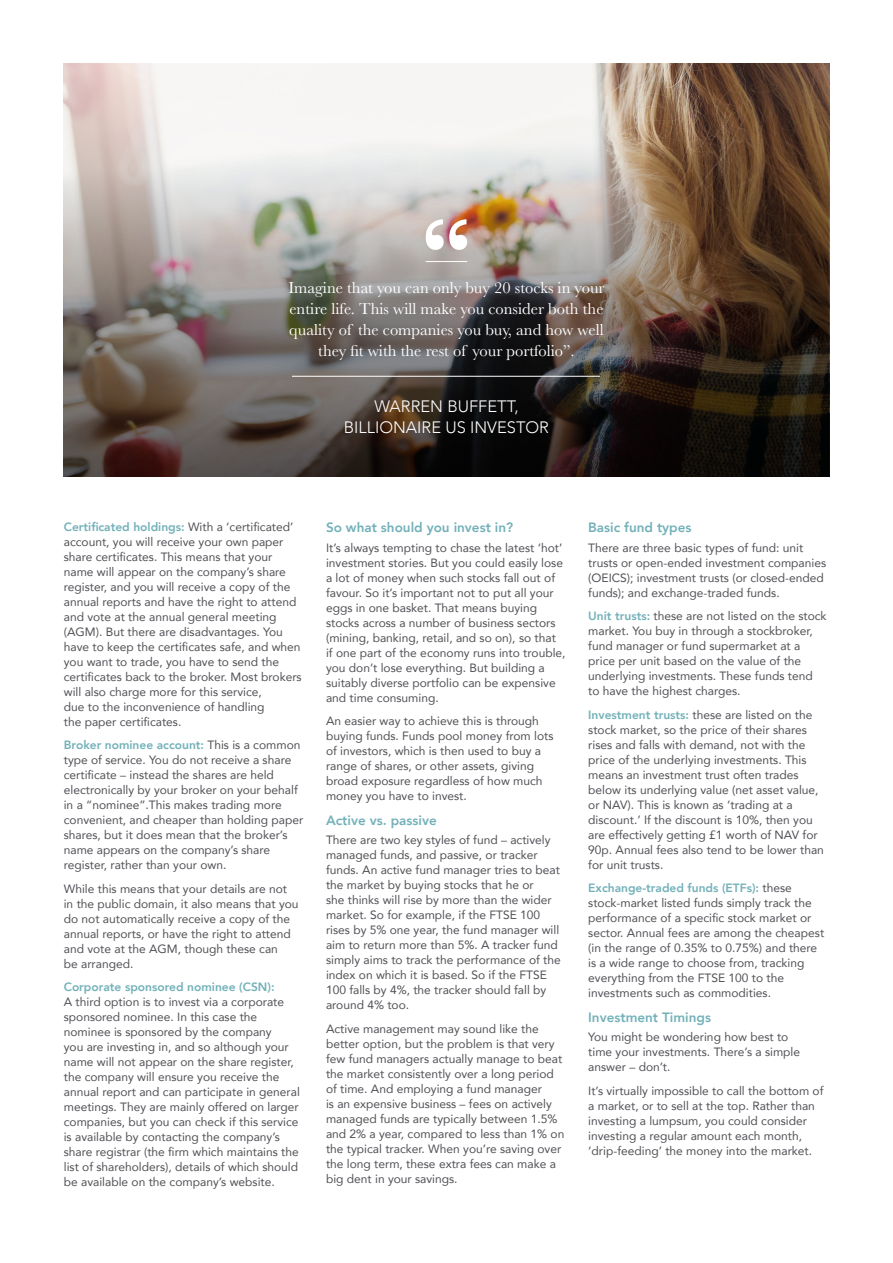
<style>
.page{position:relative;width:893px;height:1263px;background:#fff}
.page>*{position:absolute;margin:0;border:0;box-sizing:border-box;transform-origin:0 0}
.Body_New{font:16.5px/21px "Baskerville";color:#fff;text-align:center}
.QUOTE_NAME_AND_TITLE{font:300 16.5px/21px "Avenir";color:#fff;text-align:center}
.Subhead{font:800 13.5px "Avenir";color:#73b1b9}
.Body_Copy{font:12px/15px "Avenir";color:#505056}
.s1{font-weight:800;color:#73b1b9}
</style>
<div class="page">
<img style="left:64px;top:64px;width:765px;height:412px">
<svg style="left:426px;top:219px;width:41px;height:31px"></svg>
<hr style="left:426px;top:261px;width:41px;height:1px;background:#fff">
<hr style="left:292px;top:376px;width:308px;height:1px;background:#fff">
<p class="Body_New" style="left:288px;top:277px;width:318px">Imagine that you can only buy 20 stocks in your entire life. This will make you consider both the quality of the companies you buy, and how well they fit with the rest of your portfolio”.</p>
<p class="QUOTE_NAME_AND_TITLE" style="left:344px;top:396px;width:207px">WARREN BUFFETT,<br>BILLIONAIRE US INVESTOR</p>
<p class="Body_Copy" style="left:64px;top:519px;width:239px"><span class="s1">Certificated holdings:</span> With a ‘certificated’ account, you will receive your own paper share certificates. This means that your name will appear on the company’s share register, and you will receive a copy of the annual reports and have the right to attend and vote at the annual general meeting (AGM). But there are disadvantages. You have to keep the certificates safe, and when you want to trade, you have to send the certificates back to the broker. Most brokers will also charge more for this service,<br>due to the inconvenience of handling<br>the paper certificates.</p>
<p class="Body_Copy" style="left:64px;top:737px;width:241px"><span class="s1">Broker nominee account:</span> This is a common type of service. You do not receive a share certificate – instead the shares are held electronically by your broker on your behalf in a “nominee”.This makes trading more convenient, and cheaper than holding paper shares, but it does mean that the broker’s name appears on the company’s share register, rather than your own.</p>
<p class="Body_Copy" style="left:64px;top:881px;width:236px">While this means that your details are not in the public domain, it also means that you do not automatically receive a copy of the annual reports, or have the right to attend and vote at the AGM, though these can<br>be arranged.</p>
<p class="Body_Copy" style="left:64px;top:979px;width:238px"><span class="s1">Corporate sponsored nominee (CSN):<br></span>A third option is to invest via a corporate sponsored nominee. In this case the nominee is sponsored by the company<br>you are investing in, and so although your name will not appear on the share register, the company will ensure you receive the annual report and can participate in general meetings. They are mainly offered on larger companies, but you can check if this service is available by contacting the company’s share registrar (the firm which maintains the list of shareholders), details of which should be available on the company’s website.</p>
<p class="Subhead" style="left:326px;top:517px;width:189px">So what should you invest in?</p>
<p class="Body_Copy" style="left:326px;top:539px;width:241px">It’s always tempting to chase the latest ‘hot’ investment stories. But you could easily lose a lot of money when such stocks fall out of favour. So it’s important not to put all your eggs in one basket. That means buying stocks across a number of business sectors (mining, banking, retail, and so on), so that if one part of the economy runs into trouble, you don’t lose everything. But building a suitably diverse portfolio can be expensive and time consuming.</p>
<p class="Body_Copy" style="left:326px;top:713px;width:229px">An easier way to achieve this is through buying funds. Funds pool money from lots of investors, which is then used to buy a range of shares, or other assets, giving broad exposure regardless of how much money you have to invest.</p>
<p class="Subhead" style="left:326px;top:810px;width:112px">Active vs. passive</p>
<p class="Body_Copy" style="left:326px;top:832px;width:236px">There are two key styles of fund – actively managed funds, and passive, or tracker funds. An active fund manager tries to beat the market by buying stocks that he or<br>she thinks will rise by more than the wider market. So for example, if the FTSE 100 rises by 5% one year, the fund manager will aim to return more than 5%. A tracker fund simply aims to track the performance of the index on which it is based. So if the FTSE 100 falls by 4%, the tracker should fall by around 4% too.</p>
<p class="Body_Copy" style="left:326px;top:1021px;width:240px">Active management may sound like the better option, but the problem is that very few fund managers actually manage to beat the market consistently over a long period of time. And employing a fund manager<br>is an expensive business – fees on actively managed funds are typically between 1.5% and 2% a year, compared to less than 1% on the typical tracker. When you’re saving over the long term, these extra fees can make a big dent in your savings.</p>
<p class="Subhead" style="left:588px;top:517px;width:105px">Basic fund types</p>
<p class="Body_Copy" style="left:588px;top:539px;width:239px">There are three basic types of fund: unit trusts or open-ended investment companies (OEICS); investment trusts (or closed-ended funds); and exchange-traded funds.</p>
<p class="Body_Copy" style="left:588px;top:608px;width:240px"><span class="s1">Unit trusts:</span> these are not listed on the stock market. You buy in through a stockbroker, fund manager or fund supermarket at a price per unit based on the value of the underlying investments. These funds tend to have the highest charges.</p>
<p class="Body_Copy" style="left:588px;top:706px;width:237px"><span class="s1">Investment trusts:</span> these are listed on the stock market, so the price of their shares rises and falls with demand, not with the price of the underlying investments. This means an investment trust often trades below its underlying value (net asset value, or NAV). This is known as ‘trading at a discount.’ If the discount is 10%, then you are effectively getting £1 worth of NAV for 90p. Annual fees also tend to be lower than for unit trusts.</p>
<p class="Body_Copy" style="left:588px;top:880px;width:237px"><span class="s1">Exchange-traded funds (ETFs):</span> these stock-market listed funds simply track the performance of a specific stock market or sector. Annual fees are among the cheapest (in the range of 0.35% to 0.75%) and there is a wide range to choose from, tracking everything from the FTSE 100 to the investments such as commodities.</p>
<p class="Subhead" style="left:588px;top:1007px;width:124px">Investment Timings</p>
<p class="Body_Copy" style="left:588px;top:1029px;width:213px">You might be wondering how best to time your investments. There’s a simple answer – don’t.</p>
<p class="Body_Copy" style="left:588px;top:1083px;width:237px">It’s virtually impossible to call the bottom of a market, or to sell at the top. Rather than investing a lumpsum, you could consider investing a regular amount each month, ‘drip-feeding’ the money into the market.</p>
</div>
